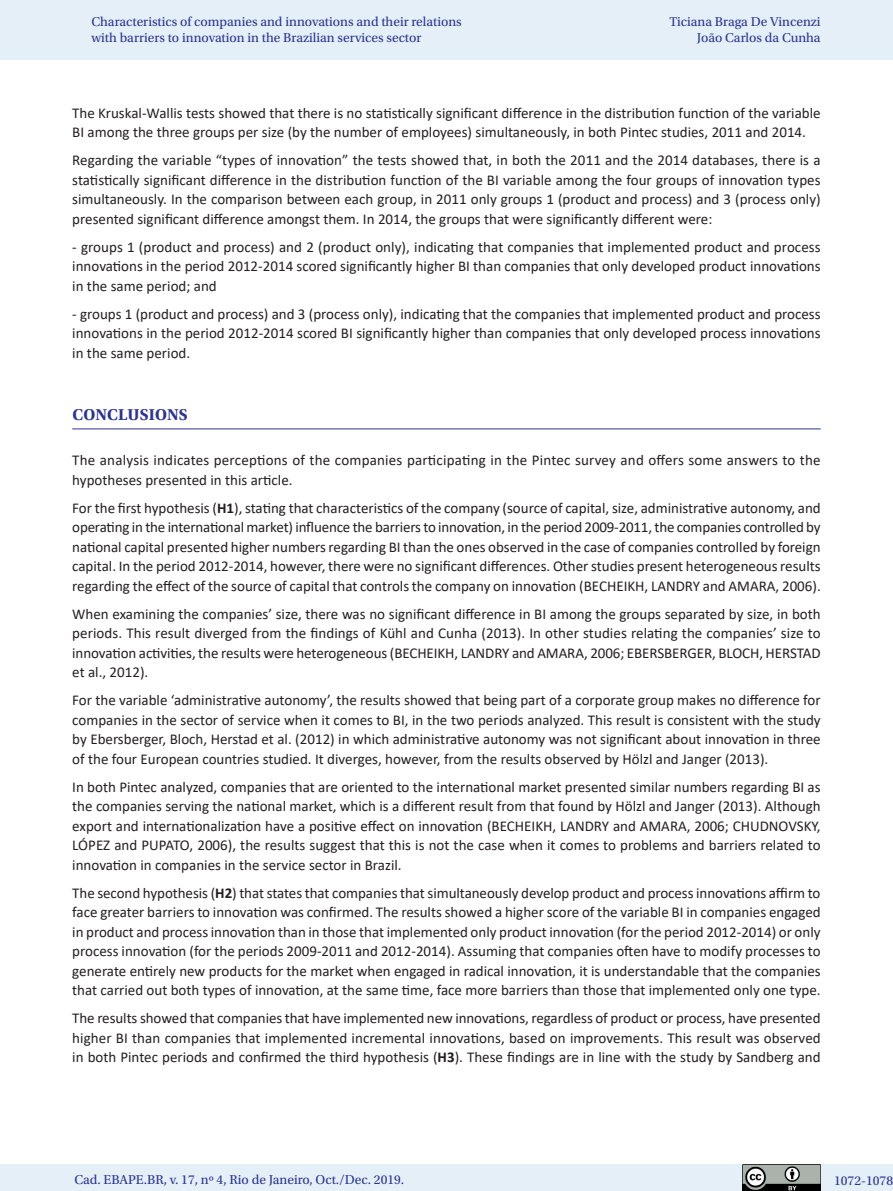
<style>
.page{position:relative;width:893px;height:1191px;background:#fff}
.page>*{position:absolute;margin:0;border:0;box-sizing:border-box;transform-origin:0 0}
._07_1_sub_1{font:700 16.5px "Utopia Std";letter-spacing:.01em;color:#2b3393}
._06_0_texto{font:15px/19.5px "Calibri";color:#231f20;text-align:justify}
.t1{font:13.5px/16.5px "Utopia Std";color:#2b3393}
.s1{font-weight:700}
</style>
<div class="page">
<div style="left:0;top:0;width:893px;height:60px;background:#e4eff8"></div>
<div style="left:0;top:1164px;width:893px;height:27px;background:#e4eff8"></div>
<img style="left:743px;top:1164px;width:78px;height:27px">
<hr style="left:72px;top:428px;width:749px;height:1px;background:#2b3393">
<p class="t1" style="left:91px;top:13px;width:372px">Characteristics of companies and innovations and their relations with barriers to innovation in the Brazilian services sector</p>
<p class="t1" style="left:670px;top:13px;width:153px;text-align:right">Ticiana Braga De Vincenzi<br>João Carlos da Cunha</p>
<p class="_06_0_texto" style="left:72px;top:102px;width:750px">The Kruskal-Wallis tests showed that there is no statistically significant difference in the distribution function of the variable<br>BI among the three groups per size (by the number of employees) simultaneously, in both Pintec studies, 2011 and 2014.</p>
<p class="_06_0_texto" style="left:72px;top:150px;width:750px">Regarding the variable “types of innovation” the tests showed that, in both the 2011 and the 2014 databases, there is a statistically significant difference in the distribution function of the BI variable among the four groups of innovation types simultaneously. In the comparison between each group, in 2011 only groups 1 (product and process) and 3 (process only) presented significant difference amongst them. In 2014, the groups that were significantly different were:</p>
<p class="_06_0_texto" style="left:72px;top:236px;width:750px">- groups 1 (product and process) and 2 (product only), indicating that companies that implemented product and process innovations in the period 2012-2014 scored significantly higher BI than companies that only developed product innovations in the same period; and</p>
<p class="_06_0_texto" style="left:72px;top:303px;width:750px">- groups 1 (product and process) and 3 (process only), indicating that the companies that implemented product and process innovations in the period 2012-2014 scored BI significantly higher than companies that only developed process innovations in the same period.</p>
<p class="_07_1_sub_1" style="left:72px;top:405px;width:117px">CONCLUSIONS</p>
<p class="_06_0_texto" style="left:72px;top:450px;width:750px">The analysis indicates perceptions of the companies participating in the Pintec survey and offers some answers to the hypotheses presented in this article.</p>
<p class="_06_0_texto" style="left:72px;top:497px;width:750px">For the first hypothesis (<span class="s1">H1</span>), stating that characteristics of the company (source of capital, size, administrative autonomy, and operating in the international market) influence the barriers to innovation, in the period 2009-2011, the companies controlled by national capital presented higher numbers regarding BI than the ones observed in the case of companies controlled by foreign capital. In the period 2012-2014, however, there were no significant differences. Other studies present heterogeneous results regarding the effect of the source of capital that controls the company on innovation (BECHEIKH, LANDRY and AMARA, 2006).</p>
<p class="_06_0_texto" style="left:72px;top:603px;width:750px">When examining the companies’ size, there was no significant difference in BI among the groups separated by size, in both periods. This result diverged from the findings of Kühl and Cunha (2013). In other studies relating the companies’ size to innovation activities, the results were heterogeneous (BECHEIKH, LANDRY and AMARA, 2006; EBERSBERGER, BLOCH, HERSTAD et al., 2012).</p>
<p class="_06_0_texto" style="left:72px;top:690px;width:750px">For the variable ‘administrative autonomy’, the results showed that being part of a corporate group makes no difference for companies in the sector of service when it comes to BI, in the two periods analyzed. This result is consistent with the study by Ebersberger, Bloch, Herstad et al. (2012) in which administrative autonomy was not significant about innovation in three of the four European countries studied. It diverges, however, from the results observed by Hölzl and Janger (2013).</p>
<p class="_06_0_texto" style="left:72px;top:776px;width:750px">In both Pintec analyzed, companies that are oriented to the international market presented similar numbers regarding BI as the companies serving the national market, which is a different result from that found by Hölzl and Janger (2013). Although export and internationalization have a positive effect on innovation (BECHEIKH, LANDRY and AMARA, 2006; CHUDNOVSKY, LÓPEZ and PUPATO, 2006), the results suggest that this is not the case when it comes to problems and barriers related to innovation in companies in the service sector in Brazil.</p>
<p class="_06_0_texto" style="left:72px;top:882px;width:750px">The second hypothesis (<span class="s1">H2</span>) that states that companies that simultaneously develop product and process innovations affirm to face greater barriers to innovation was confirmed. The results showed a higher score of the variable BI in companies engaged in product and process innovation than in those that implemented only product innovation (for the period 2012-2014) or only process innovation (for the periods 2009-2011 and 2012-2014). Assuming that companies often have to modify processes to generate entirely new products for the market when engaged in radical innovation, it is understandable that the companies that carried out both types of innovation, at the same time, face more barriers than those that implemented only one type.</p>
<p class="_06_0_texto" style="left:72px;top:1008px;width:750px">The results showed that companies that have implemented new innovations, regardless of product or process, have presented higher BI than companies that implemented incremental innovations, based on improvements. This result was observed in both Pintec periods and confirmed the third hypothesis (<span class="s1">H3</span>). These findings are in line with the study by Sandberg and</p>
<p class="t1" style="left:74px;top:1171px;width:332px">Cad. EBAPE.BR, v. 17, nº 4, Rio de Janeiro, Oct./Dec. 2019.</p>
<p class="t1" style="left:834px;top:1172px;width:60px">1072-1078</p>
</div>
